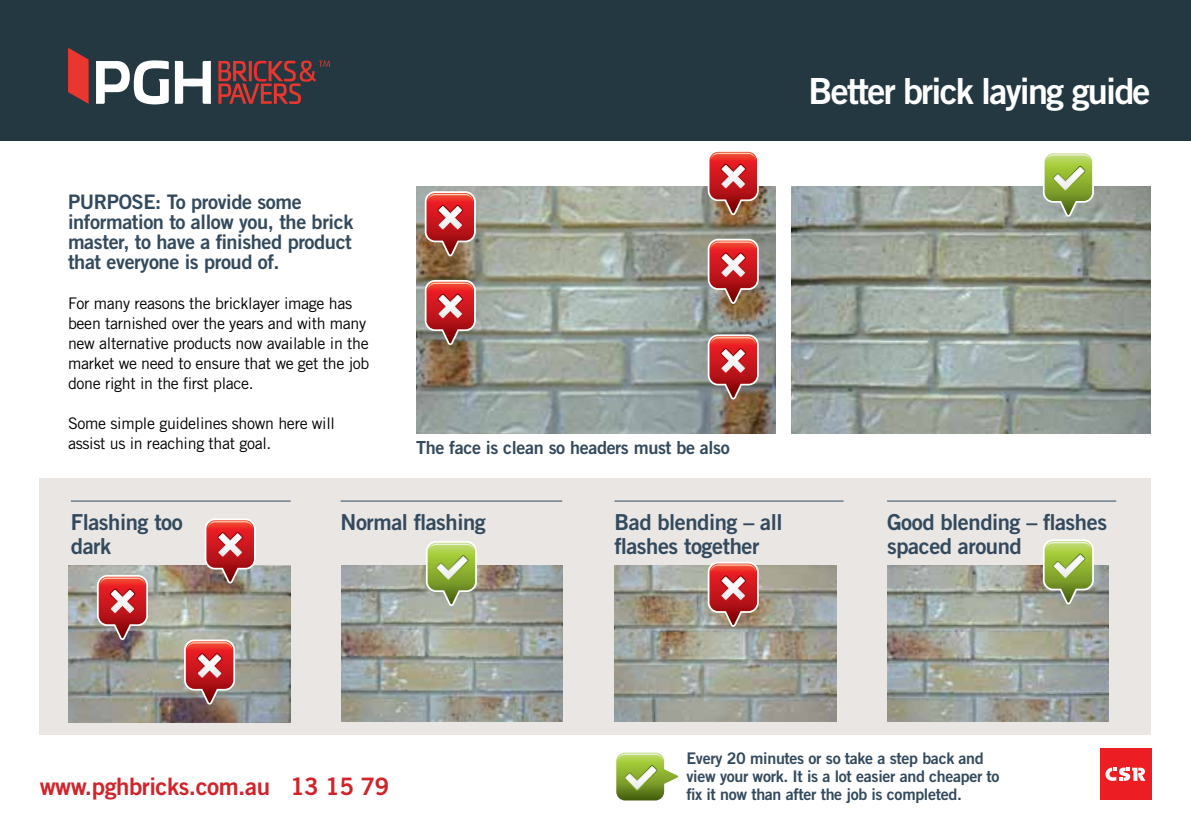
<style>
.page{position:relative;width:1191px;height:840px;background:#fff}
.page>*{position:absolute;margin:0;border:0;box-sizing:border-box;transform-origin:0 0}
.t1{font:36px "Trade Gothic Bold Two";letter-spacing:-.05em;color:#fff}
.t2{font:24px "Trade Gothic Bold Two";letter-spacing:-.02em;color:#d2232a}
.t3{font:22px/24px "Trade Gothic Bold Two";letter-spacing:-.02em;color:#334a5e}
.t4{font:20px/20px "Trade Gothic Bold Two";letter-spacing:-.02em;color:#334a5e}
.t5{font:18px "Trade Gothic Bold Two";letter-spacing:-.02em;color:#334a5e}
.t6{font:16px/20px "Trade Gothic";letter-spacing:-.02em;color:#000}
.t7{font:16px/18px "Trade Gothic Bold Two";letter-spacing:-.02em;color:#334a5e}
</style>
<div class="page">
<div style="left:40px;top:478px;width:1111px;height:256px;background:#e9e6e4"></div>
<img style="left:887px;top:565px;width:221px;height:156px">
<img style="left:615px;top:565px;width:221px;height:156px">
<img style="left:69px;top:565px;width:221px;height:156px">
<img style="left:416px;top:186px;width:359px;height:247px">
<img style="left:791px;top:186px;width:359px;height:247px">
<div style="left:0;top:0;width:1191px;height:141px;background:#243842"></div>
<svg style="left:96px;top:60px;width:73px;height:44px"></svg>
<svg style="left:175px;top:61px;width:36px;height:43px"></svg>
<svg style="left:68px;top:48px;width:21px;height:56px"></svg>
<svg style="left:218px;top:61px;width:112px;height:43px"></svg>
<hr style="left:614px;top:500px;width:229px;height:1px;background:#334a5e">
<svg style="left:707px;top:562px;width:52px;height:64px;background:#cb625f"></svg>
<hr style="left:71px;top:500px;width:220px;height:1px;background:#334a5e">
<svg style="left:97px;top:574px;width:51px;height:65px;background:#c65e5f"></svg>
<svg style="left:184px;top:639px;width:51px;height:65px;background:#c65f5f"></svg>
<svg style="left:205px;top:518px;width:51px;height:65px;background:#c86061"></svg>
<hr style="left:887px;top:500px;width:229px;height:1px;background:#334a5e">
<svg style="left:1042px;top:539px;width:52px;height:65px;background:#a5ba70"></svg>
<hr style="left:340px;top:500px;width:222px;height:1px;background:#334a5e">
<svg style="left:707px;top:151px;width:52px;height:64px;background:#c75d57"></svg>
<svg style="left:425px;top:191px;width:51px;height:65px;background:#c75c57"></svg>
<svg style="left:707px;top:239px;width:52px;height:65px;background:#c55e5a"></svg>
<svg style="left:425px;top:280px;width:51px;height:65px;background:#c25c5a"></svg>
<svg style="left:707px;top:334px;width:52px;height:65px;background:#c25d5c"></svg>
<svg style="left:1042px;top:153px;width:52px;height:64px;background:#a6bd72"></svg>
<div style="left:1099px;top:748px;width:52px;height:51px;background:#ed1d24"></div>
<svg style="left:1105px;top:767px;width:40px;height:14px"></svg>
<svg style="left:616px;top:752px;width:63px;height:49px"></svg>
<img style="left:341px;top:565px;width:221px;height:156px">
<svg style="left:426px;top:541px;width:51px;height:64px;background:#a8be71"></svg>
<p class="t4" style="left:68px;top:191px;width:287px">PURPOSE: To provide some information to allow you, the brick master, to have a finished product that everyone is proud of.</p>
<p class="t6" style="left:68px;top:293px;width:303px">For many reasons the bricklayer image has been tarnished over the years and with many new alternative products now available in the market we need to ensure that we get the job done right in the first place.</p>
<p class="t6" style="left:68px;top:413px;width:268px">Some simple guidelines shown here will assist us in reaching that goal.</p>
<p class="t5" style="left:416px;top:435px;width:315px">The face is clean so headers must be also</p>
<h1 class="t1" style="left:808px;top:69px;width:343px">Better brick laying guide</h1>
<h3 class="t3" style="left:71px;top:509px;width:113px">Flashing too dark</h3>
<h3 class="t3" style="left:887px;top:509px;width:221px">Good blending – flashes spaced around</h3>
<h3 class="t3" style="left:340px;top:509px;width:147px">Normal flashing</h3>
<h3 class="t3" style="left:614px;top:509px;width:169px">Bad blending – all flashes together</h3>
<h2 class="t2" style="left:40px;top:770px;width:351px">www.pghbricks.com.au 13 15 79</h2>
<p class="t7" style="left:686px;top:748px;width:314px">Every 20 minutes or so take a step back and view your work. It is a lot easier and cheaper to fix it now than after the job is completed.</p>
</div>
